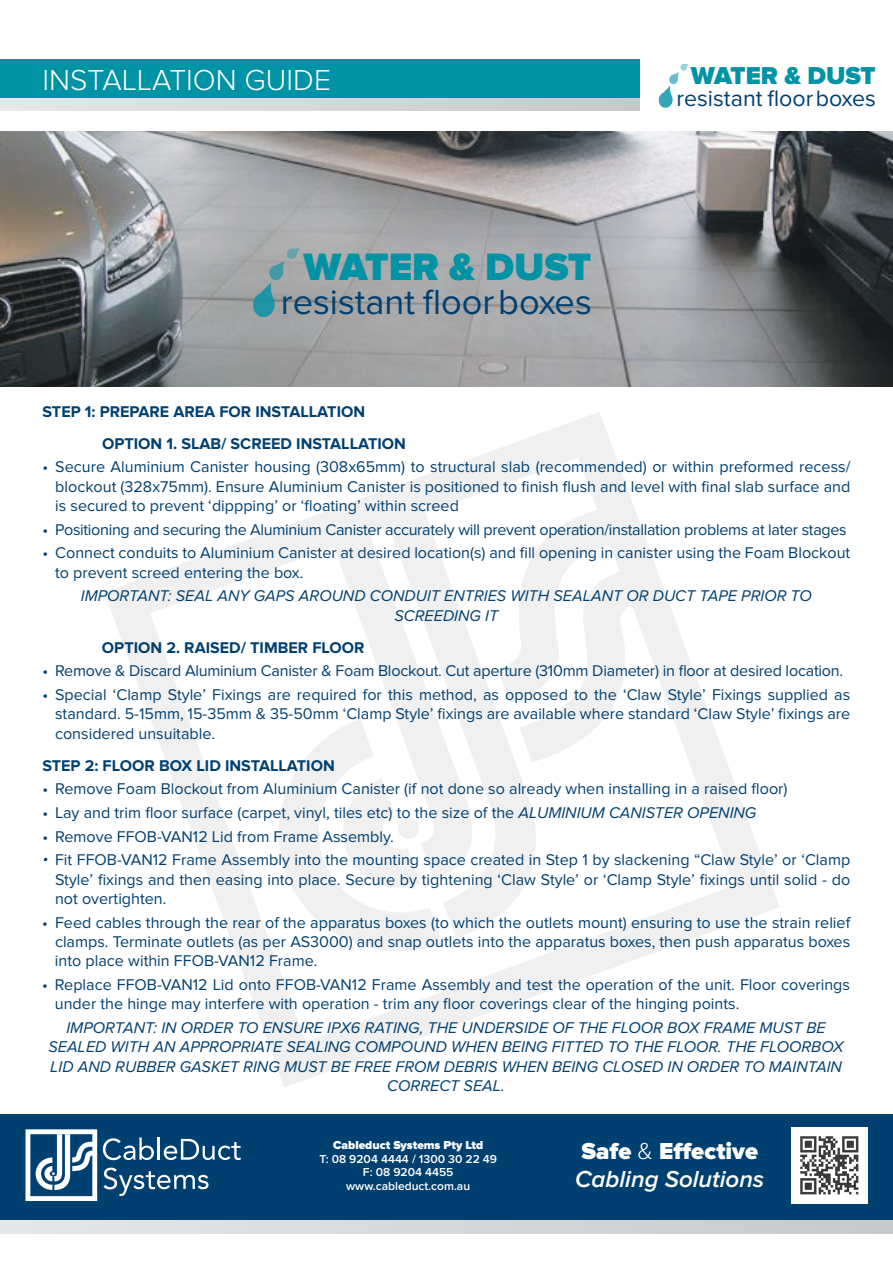
<style>
.page{position:relative;width:893px;height:1263px;background:#fff}
.page>*{position:absolute;margin:0;border:0;box-sizing:border-box;transform-origin:0 0}
.t1{font:900 39.6px "Proxima Nova";color:#0092a5}
.t2{font:36.15px "Proxima Nova";color:#004071}
.t3{font:300 30px "Proxima Nova";color:#fff}
.t4{font:900 25.35px "Proxima Nova";color:#0092a5}
.t5{font:italic 600 24px/28.8px "Proxima Nova";color:#fff}
.t6{font:23.25px "Proxima Nova";color:#004071}
.t7{font:16.2px/19.4px "Proxima Nova";color:#004071;text-align:justify}
.t8{font:italic 16.2px/19.4px "Proxima Nova";color:#004071;text-align:center}
.t9{font:700 16.2px/32.1px "Proxima Nova";color:#004071}
.t10{font:16.2px "Proxima Nova";letter-spacing:-.02em;color:#004071}
.t11{font:600 12px/13.5px "Proxima Nova";color:#fff;text-align:center}
.t12{font:900 12px "Proxima Nova";color:#fff}
.s1{font-style:italic}
.s2{font-weight:900;font-style:normal}
.s3{font-weight:300;font-style:normal}
</style>
<div class="page">
<div style="left:0;top:1114px;width:893px;height:106px;background:#004071"></div>
<svg style="left:0;top:98px;width:640px;height:13px;background:#d6d7d9"></svg>
<div style="left:0;top:60px;width:640px;height:38px;background:#0092a5"></div>
<svg style="left:0;top:1220px;width:893px;height:13px;background:#d6d7d9"></svg>
<svg style="left:105px;top:412px;width:674px;height:675px"></svg>
<img style="left:791px;top:1127px;width:76px;height:76px">
<svg style="left:26px;top:1129px;width:71px;height:72px"></svg>
<svg style="left:103px;top:1137px;width:51px;height:23px"></svg>
<hr style="left:158px;top:1137px;width:2px;height:23px;background:#fff">
<svg style="left:164px;top:1139px;width:77px;height:21px"></svg>
<svg style="left:103px;top:1167px;width:105px;height:29px"></svg>
<svg style="left:658px;top:64px;width:31px;height:44px"></svg>
<img style="left:0;top:132px;width:893px;height:255px">
<svg style="left:252px;top:248px;width:48px;height:71px;background:#8ba2a6"></svg>
<h3 class="t3" style="left:43px;top:62px;width:78px">INSTALLA</h3>
<h3 class="t3" style="left:169px;top:62px;width:34px">TION</h3>
<h3 class="t3" style="left:245px;top:62px;width:88px">GUIDE</h3>
<h3 class="t4" style="left:691px;top:61px;width:186px">WATER &amp; DUST</h3>
<h3 class="t6" style="left:676px;top:85px;width:201px">resistant floor boxes</h3>
<h1 class="t1" style="left:303px;top:244px;width:290px">WATER &amp; DUST</h1>
<h2 class="t2" style="left:281px;top:281px;width:313px">resistant floor boxes</h2>
<p class="t9" style="left:102px;top:396px;width:305px;text-indent:-60px">STEP 1: PREPARE AREA FOR INSTALLATION<br>OPTION 1. SLAB/ SCREED INSTALLATION</p>
<p class="t7" style="left:55px;top:458px;width:797px;text-indent:-13px">• Secure Aluminium Canister housing (308x65mm) to structural slab (recommended) or within preformed recess/ blockout (328x75mm). Ensure Aluminium Canister is positioned to finish flush and level with final slab surface and is secured to prevent ‘dippping’ or ‘floating’ within screed</p>
<p class="t10" style="left:42px;top:520px;width:806px">• Positioning and securing the Aluminium Canister accurately will prevent operation/installation problems at later stages</p>
<p class="t7" style="left:55px;top:543px;width:797px;text-indent:-13px">• Connect conduits to Aluminium Canister at desired location(s) and fill opening in canister using the Foam Blockout to prevent screed entering the box.</p>
<p class="t8" style="left:81px;top:587px;width:732px">IMPORTANT: SEAL ANY GAPS AROUND CONDUIT ENTRIES WITH SEALANT OR DUCT TAPE PRIOR TO<br>SCREEDING IT</p>
<p class="t9" style="left:102px;top:632px;width:187px">OPTION 2. RAISED/ TIMBER</p>
<p class="t9" style="left:312px;top:632px;width:54px">FLOOR</p>
<p class="t7" style="left:42px;top:662px;width:802px">• Remove &amp; Discard Aluminium Canister &amp; Foam Blockout. Cut aperture (310mm Diameter) in floor at desired location.</p>
<p class="t7" style="left:55px;top:685px;width:797px;text-indent:-13px">• Special ‘Clamp Style’ Fixings are required for this method, as opposed to the ‘Claw Style’ Fixings supplied as standard. 5-15mm, 15-35mm &amp; 35-50mm ‘Clamp Style’ fixings are available where standard ‘Claw Style’ fixings are considered unsuitable.</p>
<p class="t9" style="left:42px;top:750px;width:294px">STEP 2: FLOOR BOX LI D INSTALLATION</p>
<p class="t7" style="left:42px;top:780px;width:747px">• Remove Foam Blockout from Aluminium Canister (if not done so already when installing in a raised floor)</p>
<p class="t7" style="left:42px;top:803px;width:489px">• Lay and trim floor surface (carpet, vinyl, tiles etc) to the size of the <span class="s1">ALUM</span></p>
<p class="t8" style="left:561px;top:803px;width:60px">INIUM CAN</p>
<p class="t8" style="left:642px;top:803px;width:23px">ISTER</p>
<p class="t8" style="left:687px;top:803px;width:12px">OPEN</p>
<p class="t8" style="left:730px;top:803px;width:17px">ING</p>
<p class="t7" style="left:42px;top:827px;width:353px">• Remove FFOB-VAN12 Lid from Frame Assembly.</p>
<p class="t7" style="left:55px;top:850px;width:797px;text-indent:-13px"><span class="s1">•</span> Fit FFOB-VAN12 Frame Assembly into the mounting space created in Step 1 by slackening “Claw Style’ or ‘Clamp Style’ fixings and then easing into place. Secure by tightening ‘Claw Style’ or ‘Clamp Style’ fixings until solid - do not overtighten.</p>
<p class="t7" style="left:55px;top:913px;width:797px;text-indent:-13px">• Feed cables through the rear of the apparatus boxes (to which the outlets mount) ensuring to use the strain relief clamps. Terminate outlets (as per AS3000) and snap outlets into the apparatus boxes, then push apparatus boxes into place within FFOB-VAN12 Frame.</p>
<p class="t7" style="left:55px;top:975px;width:797px;text-indent:-13px">• Replace FFOB-VAN12 Lid onto FFOB-VAN12 Frame Assembly and test the operation of the unit. Floor coverings under the hinge may interfere with operation - trim any floor coverings clear of the hinging points.</p>
<p class="t8" style="left:48px;top:1018px;width:799px">IMPORTANT: IN ORDER TO ENSURE IPX6 RATING, THE UNDERSIDE OF THE FLOOR BOX FRAME MUST BE SEALED WITH AN APPROPRIATE SEALING COMPOUND WHEN BEING FITTED TO THE FLOOR. THE FLOORBOX LID AND RUBBER GASKET RING MUST BE FREE FROM DEBRIS WHEN BEING CLOSED IN ORDER TO MAINTAIN CORRECT SEAL.</p>
<p class="t12" style="left:333px;top:1138px;width:152px">Cableduct Systems Pty Ltd</p>
<p class="t11" style="left:319px;top:1152px;width:179px">T: 08 9204 4444 / 1300 30 22 49<br>F: 08 9204 4455 www.cableduct.com.au</p>
<h3 class="t5" style="left:575px;top:1137px;width:191px"><span class="s2">Safe</span> <span class="s3">&amp;</span> <span class="s2">Effective<br></span>Cabling Solutions</h3>
</div>
